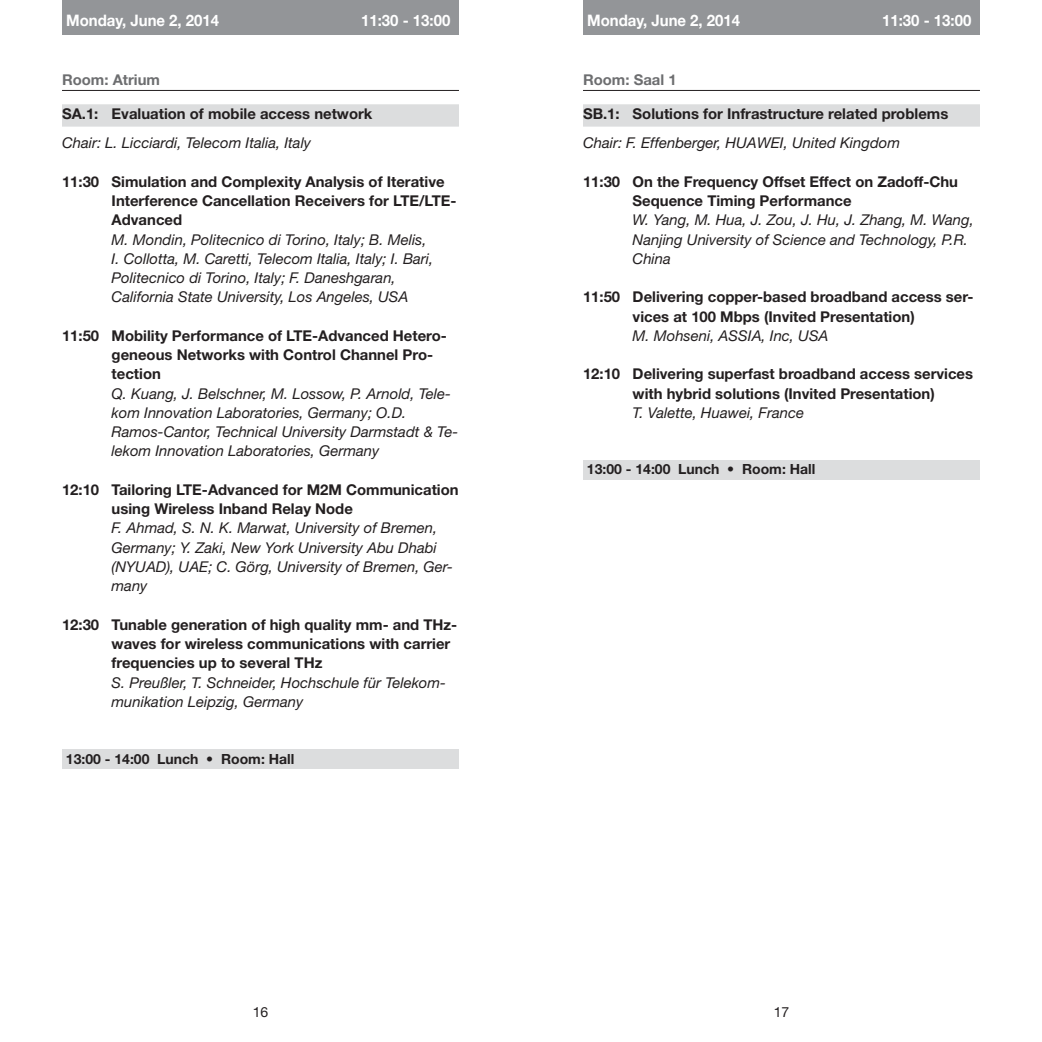
<style>
.page{position:relative;width:1042px;height:1042px;background:#fff}
.page>*{position:absolute;margin:0;border:0;box-sizing:border-box;transform-origin:0 0}
.t1{font:700 15.75px "Helvetica Neue";color:#fff;scale:.95 1}
.t2{font:700 15.75px "Helvetica Neue LT Std";color:#fff;scale:.95 1}
.t3{font:italic 14.88px/19.2px "Helvetica Neue LT Std";color:#231f20}
.t4{font:700 14.88px/19.2px "Helvetica Neue LT Std";color:#231f20}
.t5{font:700 14.88px "Helvetica Neue LT Std";color:#6d6e70}
.t6{font:700 14px "Helvetica Neue LT Std";color:#231f20}
.t7{font:14px "Helvetica Neue LT Std";color:#231f20}
.s1{font-weight:100;font-stretch:expanded}
</style>
<div class="page">
<hr style="left:583px;top:90px;width:397px;height:1px;background:#231f20">
<div style="left:583px;top:104px;width:397px;height:23px;background:#dcddde"></div>
<hr style="left:62px;top:90px;width:397px;height:1px;background:#231f20">
<div style="left:62px;top:104px;width:397px;height:23px;background:#dcddde"></div>
<div style="left:62px;top:0;width:397px;height:35px;background:#939598"></div>
<div style="left:583px;top:0;width:397px;height:35px;background:#939598"></div>
<div style="left:583px;top:460px;width:397px;height:20px;background:#dcddde"></div>
<div style="left:62px;top:749px;width:397px;height:20px;background:#dcddde"></div>
<p class="t1" style="left:66px;top:11px;width:163px">Monday, June 2, 2014</p>
<p class="t2" style="left:361px;top:15px;width:95px">11:30 - 13:00</p>
<p class="t1" style="left:587px;top:11px;width:163px">Monday, June 2, 2014</p>
<p class="t2" style="left:882px;top:15px;width:95px">11:30 - 13:00</p>
<p class="t5" style="left:62px;top:74px;width:100px">Room: Atrium</p>
<p class="t4" style="left:62px;top:106px;width:312px">SA.1: Evaluation of mobile access network</p>
<p class="t3" style="left:62px;top:135px;width:251px">Chair: L. Licciardi, Telecom Italia, Italy</p>
<p class="t4" style="left:112px;top:173px;width:346px;text-indent:-50px">11:30 Simulation and Complexity Analysis of Iterative<br>Interference Cancellation Receivers for LTE/LTE-<br>Advanced</p>
<p class="t3" style="left:112px;top:231px;width:323px">M. Mondin, Politecnico di Torino, Italy; B. Melis, I. Collotta, M. Caretti, Telecom Italia, Italy; I. Bari, Politecnico di Torino, Italy; F. Daneshgaran, California State University, Los Angeles, USA</p>
<p class="t4" style="left:112px;top:327px;width:337px;text-indent:-50px">11:50 Mobility Performance of LTE-Advanced Hetero&shy;geneous Networks with Control Channel Pro&shy;tection</p>
<p class="t3" style="left:112px;top:385px;width:348px">Q. Kuang, J. Belschner, M. Lossow, P. Arnold, Tele&shy;kom Innovation Laboratories, Germany; O.D.<br>Ramos-Cantor, Technical University Darmstadt &amp; Te&shy;lekom Innovation Laboratories, Germany</p>
<p class="t4" style="left:112px;top:481px;width:348px;text-indent:-50px">12:10 Tailoring LTE-Advanced for M2M Communication using Wireless Inband Relay Node</p>
<p class="t3" style="left:112px;top:520px;width:343px">F. Ahmad, S. N. K. Marwat, University of Bremen, Germany; Y. Zaki, New York University Abu Dhabi (NYUAD), UAE; C. Görg, University of Bremen, Ger&shy;many</p>
<p class="t4" style="left:112px;top:616px;width:347px;text-indent:-50px">12:30 Tunable generation of high quality mm- and THz&shy;waves for wireless communications with carrier frequencies up to several THz</p>
<p class="t3" style="left:112px;top:674px;width:336px">S. Preußler, T. Schneider, Hochschule für Telekom&shy;munikation Leipzig, Germany</p>
<p class="t6" style="left:66px;top:753px;width:230px">13:00 - 14:00 Lunch <span class="s1">•</span> Room: Hall</p>
<p class="t5" style="left:583px;top:74px;width:95px">Room: Saal 1</p>
<p class="t4" style="left:583px;top:106px;width:367px">SB.1: Solutions for Infrastructure related problems</p>
<p class="t3" style="left:583px;top:135px;width:319px">Chair: F. Effenberger, HUAWEI, United Kingdom</p>
<p class="t4" style="left:632px;top:173px;width:327px;text-indent:-50px">11:30 On the Frequency Offset Effect on Zadoff-Chu<br>Sequence Timing Performance</p>
<p class="t3" style="left:632px;top:212px;width:343px">W. Yang, M. Hua, J. Zou, J. Hu, J. Zhang, M. Wang,<br>Nanjing University of Science and Technology, P.R.<br>China</p>
<p class="t4" style="left:632px;top:289px;width:342px;text-indent:-50px">11:50 Delivering copper-based broadband access ser&shy;vices at 100 Mbps (Invited Presentation)</p>
<p class="t3" style="left:632px;top:327px;width:197px">M. Mohseni, ASSIA, Inc, USA</p>
<p class="t4" style="left:632px;top:366px;width:342px;text-indent:-50px">12:10 Delivering superfast broadband access services with hybrid solutions (Invited Presentation)</p>
<p class="t3" style="left:632px;top:404px;width:173px">T. Valette, Huawei, France</p>
<p class="t6" style="left:587px;top:464px;width:230px">13:00 - 14:00 Lunch <span class="s1">•</span> Room: Hall</p>
<p class="t7" style="left:253px;top:1007px;width:17px">16</p>
<p class="t7" style="left:774px;top:1007px;width:17px">17</p>
</div>
